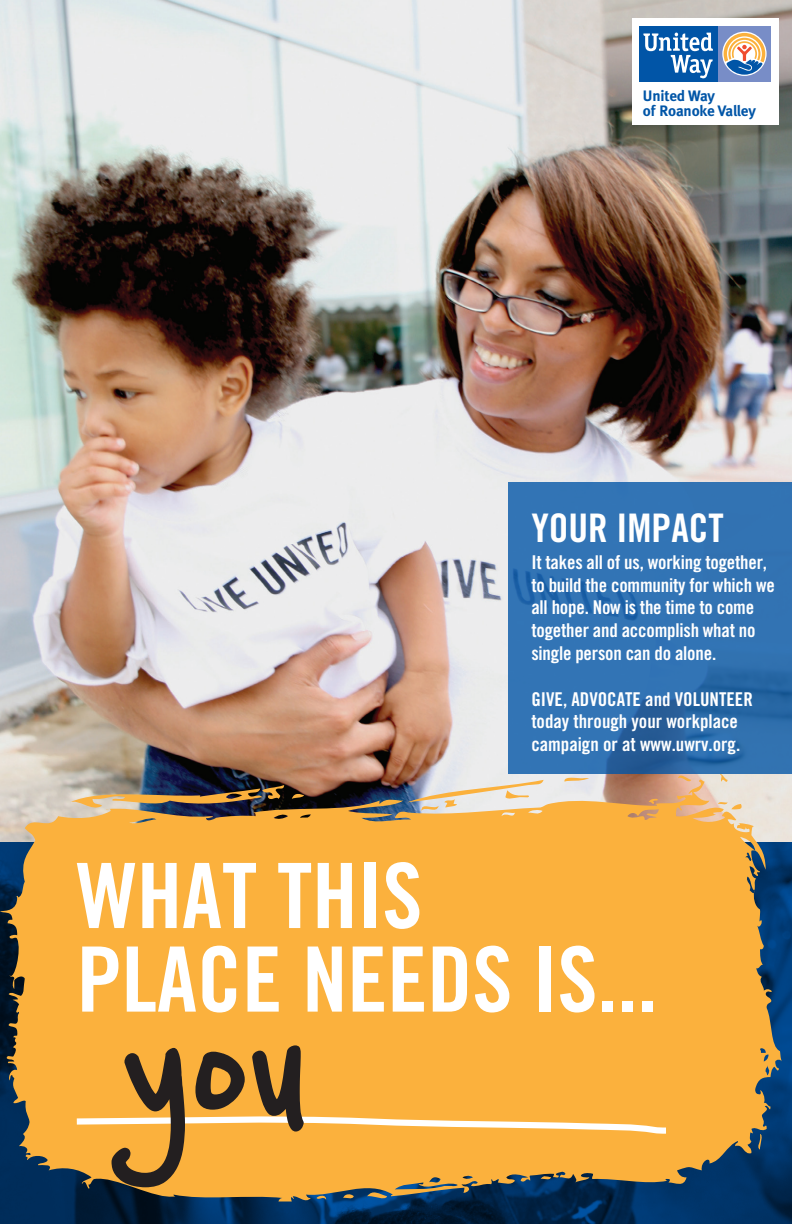
<style>
.page{position:relative;width:792px;height:1224px;background:#fff}
.page>*{position:absolute;margin:0;border:0;box-sizing:border-box;transform-origin:0 0}
.t1{font:700 248.9px "Cashew Apple Ale";color:#231f20}
.t2{font:90.2px "Trade Gothic Bold Cond Twenty";color:#fff}
.t3{font:39.4px "Trade Gothic Bold Cond Twenty";color:#fff}
.t4{font:19px/22.8px "Trade Gothic Bold Cond Twenty";letter-spacing:-.01em;color:#fff}
.t5{font:15.2px/15.4px "Meta Bold LF";letter-spacing:-.02em;color:#0155a7}
</style>
<div class="page">
<img style="left:0;top:0;width:792px;height:842px">
<svg style="left:0;top:842px;width:792px;height:382px;background:#002b58"></svg>
<div style="left:632px;top:18px;width:147px;height:107px;background:#fff"></div>
<div style="left:718px;top:26px;width:53px;height:56px;background:#788dc7"></div>
<svg style="left:722px;top:32px;width:45px;height:44px"></svg>
<svg style="left:724px;top:33px;width:41px;height:42px;background:#b6aea7"></svg>
<div style="left:639px;top:26px;width:79px;height:56px;background:#0155a7"></div>
<svg style="left:643px;top:33px;width:70px;height:45px"></svg>
<svg style="left:0;top:772px;width:782px;height:433px;background:#dba248"></svg>
<svg style="left:71px;top:1115px;width:601px;height:23px"></svg>
<svg style="left:508px;top:483px;width:284px;height:291px;background:#2f70b0"></svg>
<p class="t5" style="left:643px;top:88px;width:115px">United Way<br>of Roanoke Valley</p>
<p class="t3" style="left:531px;top:504px;width:194px">YOUR IMPACT</p>
<p class="t4" style="left:531px;top:550px;width:237px">It takes all of us, working together,</p>
<p class="t4" style="left:531px;top:573px;width:245px">to build the community for which we all hope. Now is the time to come together and accomplish what no single person can do alone.</p>
<p class="t4" style="left:531px;top:687px;width:223px">GIVE, ADVOCATE and VOLUNTEER today through your workplace campaign or at www.uwrv.org.</p>
<p class="t2" style="left:77px;top:841px;width:347px">WHAT THIS</p>
<p class="t2" style="left:77px;top:925px;width:582px">PLACE NEEDS IS...</p>
<p class="t1" style="left:126px;top:926px;width:187px">you</p>
</div>
